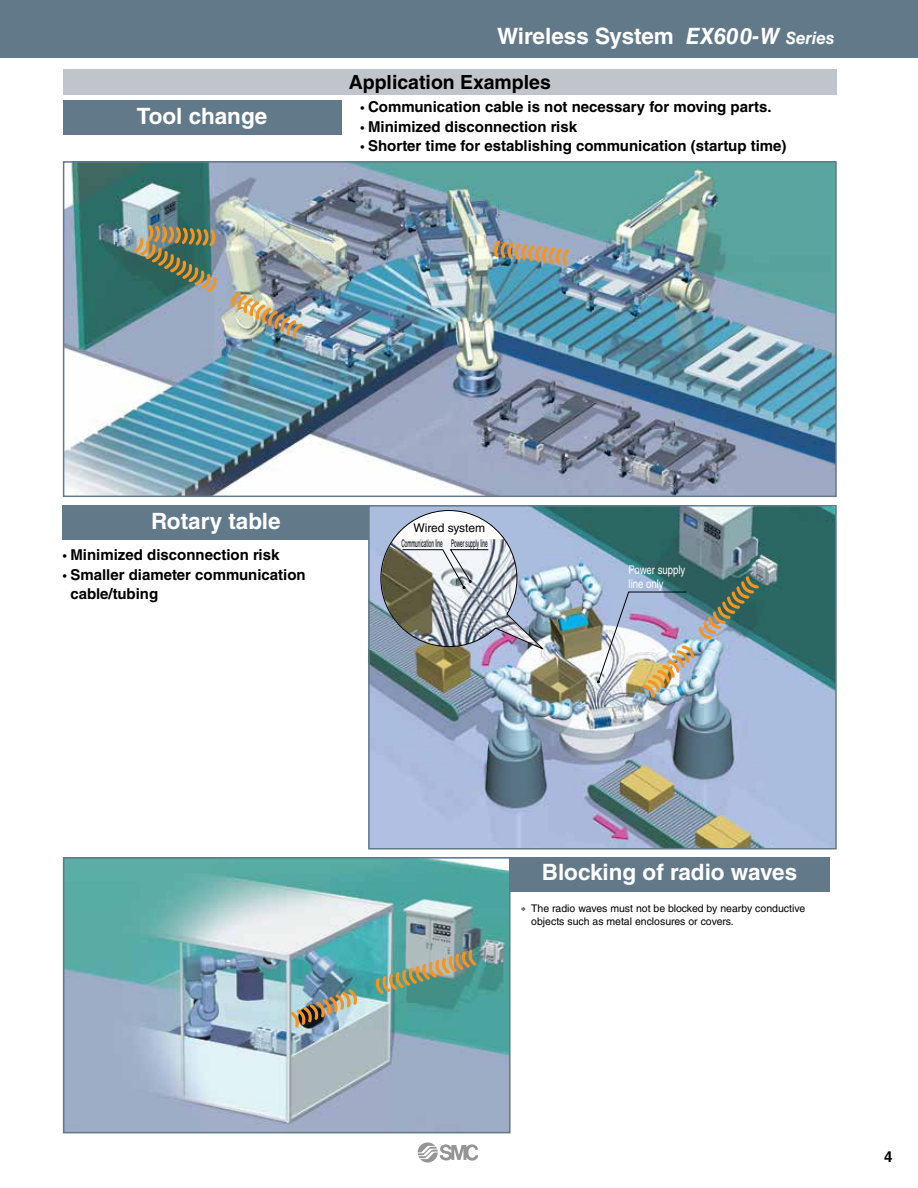
<style>
.page{position:relative;width:918px;height:1188px;background:#fff}
.page>*{position:absolute;margin:0;border:0;box-sizing:border-box;transform-origin:0 0}
.t1{font:700 22.5px "Helvetica LT Std";color:#fff}
.t2{font:700 19.5px "Helvetica LT Std";color:#000}
.t3{font:700 15px/19.5px "Helvetica LT Std";color:#000}
.t4{font:12px/13.5px "Helvetica LT Std";color:#fff;scale:.8 1}
.t5{font:12px "Helvetica LT Std";letter-spacing:-.02em;color:#000}
.t6{font:10.5px/13.2px "Helvetica LT Std";color:#000}
.t7{font:10.5px "Helvetica LT Std";color:#000;scale:.45 1}
.s1{font-style:italic}
.s2{font-style:italic;font-size:16.8px}
.s3{font-weight:400;font-size:11.25px}
</style>
<div class="page">
<svg style="left:418px;top:1142px;width:60px;height:20px"></svg>
<img style="left:66px;top:860px;width:442px;height:270px">
<div style="left:63px;top:857px;width:448px;height:276px;border:2px solid #62798a"></div>
<img style="left:370px;top:507px;width:465px;height:341px">
<img style="left:65px;top:163px;width:770px;height:332px">
<div style="left:63px;top:69px;width:774px;height:25px;background:#c0c4cb"></div>
<img style="left:380px;top:510px;width:167px;height:142px">
<img style="left:597px;top:574px;width:164px;height:125px">
<svg style="left:373px;top:947px;width:106px;height:50px;background:#7ba08c"></svg>
<img style="left:288px;top:987px;width:72px;height:43px">
<div style="left:509px;top:857px;width:321px;height:34px;background:#62798a"></div>
<div style="left:63px;top:100px;width:278px;height:34px;background:#62798a"></div>
<div style="left:63px;top:505px;width:306px;height:34px;background:#62798a"></div>
<svg style="left:131px;top:222px;width:86px;height:73px;background:#6a7d66"></svg>
<img style="left:231px;top:289px;width:74px;height:52px">
<svg style="left:493px;top:238px;width:79px;height:31px;background:#9a9b93"></svg>
<hr style="left:0;top:0;width:1px;height:57px;background:#62798a">
<div style="left:1px;top:0;width:917px;height:57px;background:#62798a"></div>
<h1 class="t1" style="left:137px;top:102px;width:132px">Tool change</h1>
<h1 class="t1" style="left:497px;top:23px;width:338px">Wireless System <span class="s1">EX600-W</span> <span class="s2">Series</span></h1>
<h2 class="t2" style="left:349px;top:70px;width:204px">Application Examples</h2>
<p class="t3" style="left:361px;top:97px;width:413px"><span class="s3">•</span> Communication cable is not necessary for moving parts.</p>
<p class="t3" style="left:361px;top:116px;width:218px"><span class="s3">•</span> Minimized disconnection risk</p>
<p class="t3" style="left:361px;top:136px;width:428px"><span class="s3">•</span> Shorter time for establishing communication (startup time)</p>
<h1 class="t1" style="left:151px;top:507px;width:131px">Rotary table</h1>
<p class="t3" style="left:63px;top:545px;width:218px"><span class="s3">•</span> Minimized disconnection risk</p>
<p class="t3" style="left:70px;top:565px;width:237px;text-indent:-7px"><span class="s3">•</span> Smaller diameter communication cable/tubing</p>
<p class="t5" style="left:414px;top:521px;width:73px">Wired system</p>
<p class="t7" style="left:401px;top:537px;width:194px">Communication line Power supply line</p>
<p class="t4" style="left:629px;top:563px;width:72px">Power supply line only</p>
<h1 class="t1" style="left:542px;top:859px;width:257px">Blocking of radio waves</h1>
<p class="t6" style="left:531px;top:902px;width:275px;text-indent:-11px">∗ The radio waves must not be blocked by nearby conductive objects such as metal enclosures or covers.</p>
<p class="t3" style="left:884px;top:1147px;width:10px">4</p>
</div>
